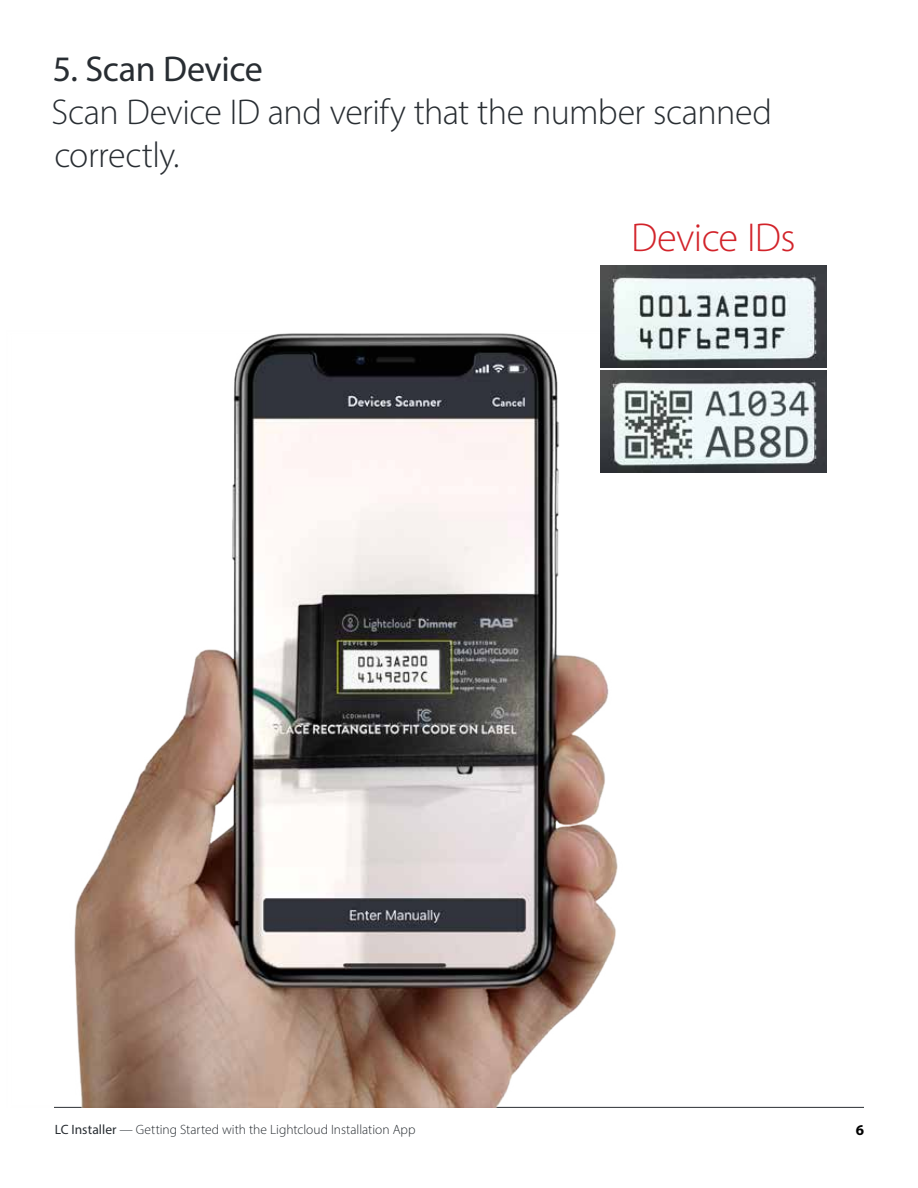
<style>
.page{position:relative;width:918px;height:1188px;background:#fff}
.page>*{position:absolute;margin:0;border:0;box-sizing:border-box;transform-origin:0 0}
.t1{font:300 40.5px "Myriad Pro";letter-spacing:-.015em;color:#d2232a}
.t2{font:300 36px/43.2px "Myriad Pro";letter-spacing:-.015em;color:#282d32}
.t3{font:36px "Myriad Pro";letter-spacing:-.01em;color:#282d32}
.t4{font:700 15px "Myriad Pro";color:#000}
.t5{font:300 13.5px "Myriad Pro";color:#282d32}
.s1{font-weight:400}
</style>
<div class="page">
<hr style="left:54px;top:1107px;width:810px;height:1px;background:#282d32">
<img style="left:54px;top:333px;width:728px;height:774px">
<img style="left:600px;top:266px;width:227px;height:102px">
<img style="left:600px;top:370px;width:227px;height:102px">
<h2 class="t3" style="left:53px;top:47px;width:212px">5. Scan Device</h2>
<h2 class="t2" style="left:52px;top:90px;width:722px">Scan Device ID and verify that the number scanned correctly.</h2>
<h1 class="t1" style="left:631px;top:213px;width:166px">Device IDs</h1>
<p class="t5" style="left:55px;top:1121px;width:362px"><span class="s1">LC Installer</span> — Getting Started with the Lightcloud Installation App</p>
<p class="t4" style="left:856px;top:1120px;width:10px">6</p>
</div>
